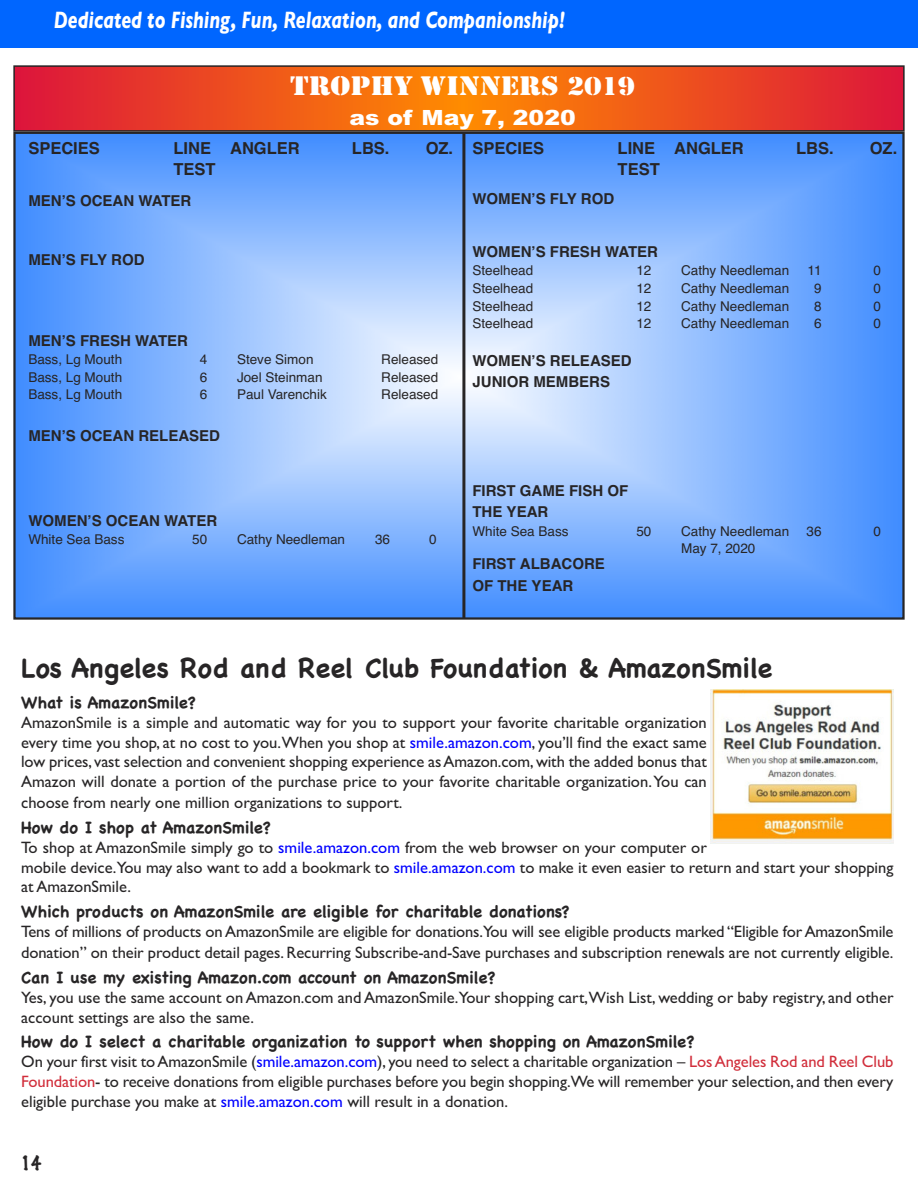
<style>
.page{position:relative;width:918px;height:1188px;background:#fff}
.page>*{position:absolute;margin:0;border:0;box-sizing:border-box;transform-origin:0 0}
.t1{font:28.05px "Stencil";color:#fff;scale:1.12 1}
.t2{font:700 27px "Chalkboard";color:#272526}
.t3{font:italic 700 24px "Gill Sans";color:#fff;scale:.75 1}
.t4{font:900 21px "Arial";color:#fff;scale:1.12 1}
.t5{font:100 18px "Marker Felt";color:#272526}
.t6{font:16.5px/19.8px "Gill Sans";color:#272526}
.t7{font:700 16.5px "Chalkboard";color:#272526}
.t8{font:700 16.5px "Helvetica";color:#272526}
.t9{font:700 15px/21.1px "Helvetica";color:#272526}
.t10{font:13.5px "Helvetica";color:#272526}
.s1{font-family:"Stencil Std";font-size:24px}
.s2{color:#00f}
.s3{color:#d12e3b}
</style>
<div class="page">
<div style="left:0;top:0;width:918px;height:47px;background:#06f"></div>
<svg style="left:16px;top:68px;width:886px;height:61px;background:#ed501d"></svg>
<div style="left:13px;top:65px;width:892px;height:67px;border:2px solid #272526"></div>
<svg style="left:16px;top:135px;width:886px;height:482px;background:#7fb2fe"></svg>
<hr style="left:462px;top:132px;width:3px;height:487px;background:#272526">
<div style="left:707px;top:689px;width:187px;height:155px;background:linear-gradient(to bottom,#fff,#fff)"></div>
<img style="left:711px;top:689px;width:183px;height:155px">
<h3 class="t3" style="left:54px;top:5px;width:683px">Dedicated to Fishing, Fun, Relaxation, and Companionship!</h3>
<h1 class="t1" style="left:290px;top:69px;width:310px">TROPHY WINNERS <span class="s1">2019</span></h1>
<p class="t4" style="left:350px;top:106px;width:203px">as of May 7, 2020</p>
<p class="t8" style="left:28px;top:139px;width:73px">SPECIES</p>
<p class="t8" style="left:174px;top:139px;width:128px">LINE ANGLER</p>
<p class="t8" style="left:352px;top:139px;width:39px">LBS.</p>
<p class="t8" style="left:426px;top:139px;width:29px">OZ.</p>
<p class="t8" style="left:174px;top:160px;width:44px">TEST</p>
<p class="t9" style="left:28px;top:190px;width:165px">MEN’S OCEAN WATER</p>
<p class="t9" style="left:28px;top:250px;width:118px">MEN’S FLY ROD</p>
<p class="t9" style="left:28px;top:331px;width:161px">MEN’S FRESH WATER</p>
<p class="t10" style="left:28px;top:351px;width:95px">Bass, Lg Mouth</p>
<p class="t10" style="left:200px;top:351px;width:9px">4</p>
<p class="t10" style="left:237px;top:351px;width:78px">Steve Simon</p>
<p class="t10" style="left:381px;top:351px;width:59px">Released</p>
<p class="t10" style="left:28px;top:369px;width:95px">Bass, Lg Mouth</p>
<p class="t10" style="left:200px;top:369px;width:9px">6</p>
<p class="t10" style="left:237px;top:369px;width:87px">Joel Steinman</p>
<p class="t10" style="left:381px;top:369px;width:59px">Released</p>
<p class="t10" style="left:28px;top:387px;width:95px">Bass, Lg Mouth</p>
<p class="t10" style="left:200px;top:387px;width:9px">6</p>
<p class="t10" style="left:237px;top:387px;width:91px">Paul Varenchik</p>
<p class="t10" style="left:381px;top:387px;width:59px">Released</p>
<p class="t9" style="left:28px;top:426px;width:193px">MEN’S OCEAN RELEASED</p>
<p class="t9" style="left:28px;top:510px;width:190px">WOMEN’S OCEAN WATER</p>
<p class="t10" style="left:28px;top:531px;width:98px">White Sea Bass</p>
<p class="t10" style="left:192px;top:531px;width:17px">50</p>
<p class="t10" style="left:237px;top:531px;width:110px">Cathy Needleman</p>
<p class="t10" style="left:375px;top:531px;width:17px">36</p>
<p class="t10" style="left:429px;top:531px;width:9px">0</p>
<p class="t8" style="left:472px;top:139px;width:73px">SPECIES</p>
<p class="t8" style="left:618px;top:139px;width:128px">LINE ANGLER</p>
<p class="t8" style="left:796px;top:139px;width:39px">LBS.</p>
<p class="t8" style="left:870px;top:139px;width:29px">OZ.</p>
<p class="t8" style="left:618px;top:160px;width:44px">TEST</p>
<p class="t9" style="left:472px;top:188px;width:143px">WOMEN’S FLY ROD</p>
<p class="t9" style="left:472px;top:241px;width:187px">WOMEN’S FRESH WATER</p>
<p class="t10" style="left:472px;top:263px;width:62px">Steelhead</p>
<p class="t10" style="left:636px;top:263px;width:17px">12</p>
<p class="t10" style="left:681px;top:263px;width:110px">Cathy Needleman</p>
<p class="t10" style="left:808px;top:263px;width:16px">11</p>
<p class="t10" style="left:873px;top:263px;width:9px">0</p>
<p class="t10" style="left:472px;top:280px;width:62px">Steelhead</p>
<p class="t10" style="left:636px;top:280px;width:17px">12</p>
<p class="t10" style="left:681px;top:280px;width:110px">Cathy Needleman</p>
<p class="t10" style="left:814px;top:280px;width:9px">9</p>
<p class="t10" style="left:873px;top:280px;width:9px">0</p>
<p class="t10" style="left:472px;top:298px;width:62px">Steelhead</p>
<p class="t10" style="left:636px;top:298px;width:17px">12</p>
<p class="t10" style="left:681px;top:298px;width:110px">Cathy Needleman</p>
<p class="t10" style="left:814px;top:298px;width:9px">8</p>
<p class="t10" style="left:873px;top:298px;width:9px">0</p>
<p class="t10" style="left:473px;top:316px;width:62px">Steelhead</p>
<p class="t10" style="left:636px;top:316px;width:17px">12</p>
<p class="t10" style="left:681px;top:316px;width:110px">Cathy Needleman</p>
<p class="t10" style="left:814px;top:316px;width:9px">6</p>
<p class="t10" style="left:873px;top:316px;width:9px">0</p>
<p class="t9" style="left:472px;top:350px;width:161px">WOMEN’S RELEASED<br>JUNIOR MEMBERS</p>
<p class="t9" style="left:472px;top:480px;width:157px">FIRST GAME FISH OF<br>THE YEAR</p>
<p class="t10" style="left:472px;top:523px;width:98px">White Sea Bass</p>
<p class="t10" style="left:636px;top:523px;width:17px">50</p>
<p class="t10" style="left:681px;top:523px;width:110px">Cathy Needleman</p>
<p class="t10" style="left:807px;top:523px;width:17px">36</p>
<p class="t10" style="left:873px;top:523px;width:9px">0</p>
<p class="t10" style="left:681px;top:541px;width:76px">May 7, 2020</p>
<p class="t9" style="left:472px;top:554px;width:134px">FIRST ALBACORE<br>OF THE YEAR</p>
<h2 class="t2" style="left:21px;top:652px;width:753px">Los Angeles Rod and Reel Club Foundation &amp; AmazonSmile</h2>
<p class="t7" style="left:21px;top:692px;width:176px">What is AmazonSmile?</p>
<p class="t6" style="left:21px;top:712px;width:687px;text-align:justify">AmazonSmile is a simple and automatic way for you to support your favorite charitable organization every time you shop, at no cost to you.When you shop at <span class="s2">smile.amazon.com</span>, you’ll find the exact same low prices, vast selection and convenient shopping experience asAmazon.com,with the added bonus that Amazon will donate a portion of the purchase price to your favorite charitable organization.You can choose from nearly one million organizations to support.</p>
<p class="t7" style="left:21px;top:817px;width:251px">How do I shop at AmazonSmile?</p>
<p class="t6" style="left:21px;top:837px;width:874px">To shop at AmazonSmile simply go to <span class="s2">smile.amazon.com</span> from the web browser on your computer or<br>mobile device.You may also want to add a bookmark to <span class="s2">smile.amazon.com</span> to make it even easier to return and start your shopping at AmazonSmile.</p>
<p class="t7" style="left:21px;top:902px;width:550px">Which products on AmazonSmile are eligible for charitable donations?</p>
<p class="t6" style="left:21px;top:921px;width:874px;line-height:20.9px">Tens of millions of products on AmazonSmile are eligible for donations.You will see eligible products marked “Eligible for AmazonSmile donation” on their product detail pages. Recurring Subscribe-and-Save purchases and subscription renewals are not currently eligible.</p>
<p class="t7" style="left:21px;top:967px;width:476px">Can I use my existing Amazon.com account on AmazonSmile?</p>
<p class="t6" style="left:21px;top:987px;width:874px">Yes, you use the same account on Amazon.com and AmazonSmile.Your shopping cart,Wish List, wedding or baby registry, and other account settings are also the same.</p>
<p class="t7" style="left:21px;top:1032px;width:675px">How do I select a charitable organization to support when shopping on AmazonSmile?</p>
<p class="t6" style="left:21px;top:1052px;width:874px;text-align:justify">On your first visit toAmazonSmile (<span class="s2">smile.amazon.com</span>), you need to select a charitable organization – <span class="s3">LosAngeles Rod and Reel Club Foundation</span>- to receive donations from eligible purchases before you begin shopping.We will remember your selection, and then every eligible purchase you make at <span class="s2">smile.amazon.com</span> will result in a donation.</p>
<p class="t5" style="left:21px;top:1148px;width:22px">14</p>
</div>
